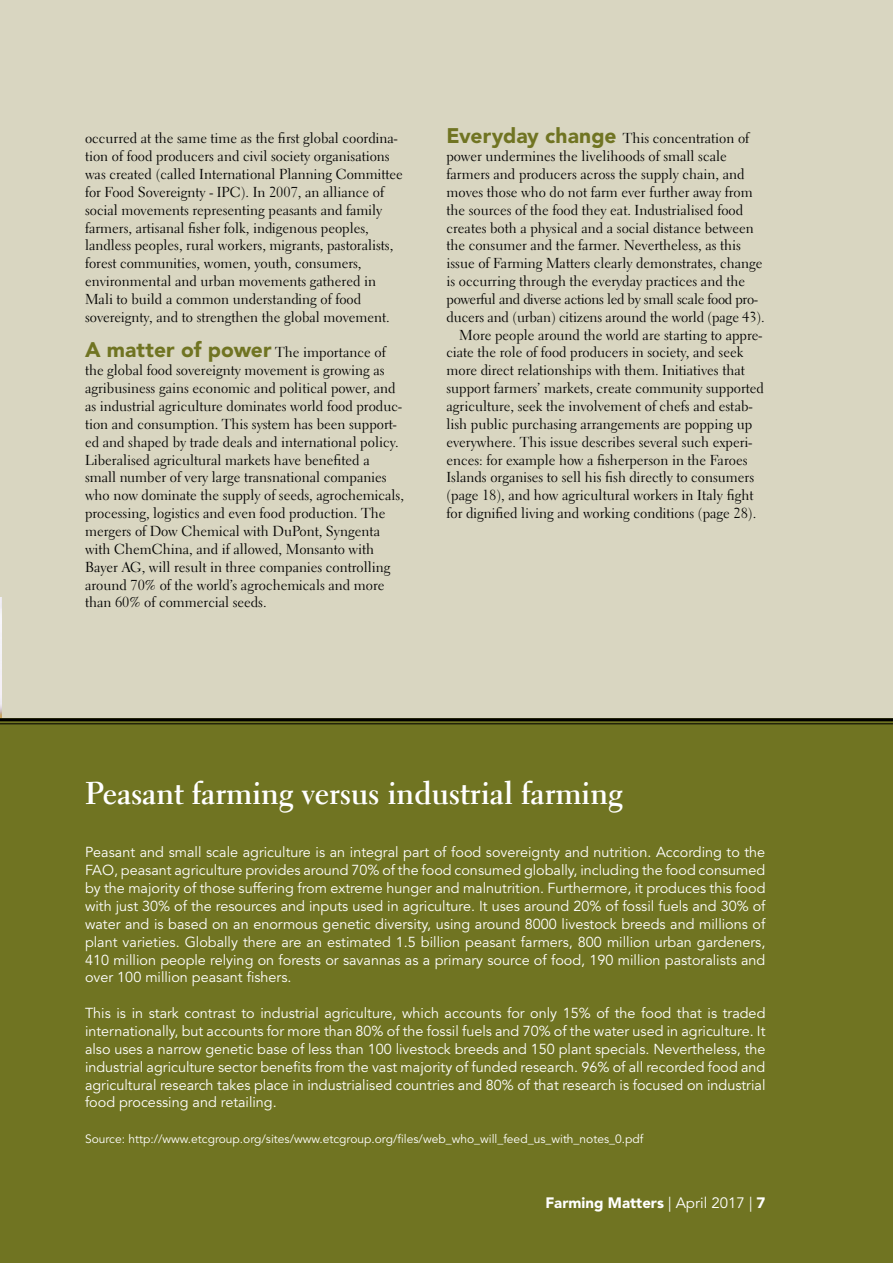
<style>
.page{position:relative;width:893px;height:1263px;background:#d9d6c1}
.page>*{position:absolute;margin:0;border:0;box-sizing:border-box;transform-origin:0 0}
.t1{font:700 31.5px "Electra LT Std";color:#fff}
.t2{font:900 15px "Avenir LT Std";color:#fff}
.t3{font:14.4px/17.9px "Electra LT Std";color:#000}
.t4{font:14.4px/17.9px "Avenir LT Std";color:#fff;text-align:justify}
.t5{font:14.4px "Electra LT Std";letter-spacing:-.02em;color:#000}
.t6{font:12px "Avenir LT Std";color:#fff}
.s1{font-family:"Avenir LT Std";font-weight:900;font-size:21px;color:#707422}
.s2{font-weight:400}
</style>
<div class="page">
<img style="left:0;top:597px;width:1px;height:121px">
<div style="left:0;top:718px;width:893px;height:545px;background:#707422"></div>
<hr style="left:0;top:718px;width:893px;height:3px;background:#000">
<hr style="left:0;top:723px;width:893px;height:1px;background:#000">
<p class="t3" style="left:85px;top:129px;width:319px">occurred at the same time as the first global coordina&shy;tion of food producers and civil society organisations was created (called International Planning Committee for Food Sovereignty - IPC). In 2007, an alliance of social movements representing peasants and family farmers, artisanal fisher folk, indigenous peoples, landless peoples, rural workers, migrants, pastoralists, forest communities, women, youth, consumers, environmental and urban movements gathered in Mali to build a common understanding of food sovereignty, and to strengthen the global movement.</p>
<p class="t3" style="left:85px;top:344px;width:320px"><span class="s1">A matter of power</span> The importance of the global food sovereignty movement is growing as agribusiness gains economic and political power, and as industrial agriculture dominates world food produc&shy;tion and consumption. This system has been support&shy;ed and shaped by trade deals and international policy.<br>Liberalised agricultural markets have benefited a small number of very large transnational companies who now dominate the supply of seeds, agrochemicals, processing, logistics and even food production. The mergers of Dow Chemical with DuPont, Syngenta with ChemChina, and if allowed, Monsanto with Bayer AG, will result in three companies controlling around 70% of the world’s agrochemicals and more than 60% of commercial seeds.</p>
<p class="t3" style="left:446px;top:129px;width:304px"><span class="s1">Everyday change</span> This concentration of</p>
<p class="t3" style="left:446px;top:147px;width:282px">power undermines the livelihoods of small scale</p>
<p class="t3" style="left:446px;top:165px;width:300px">farmers and producers across the supply chain, and</p>
<p class="t3" style="left:446px;top:183px;width:308px">moves those who do not farm ever further away from</p>
<p class="t3" style="left:446px;top:201px;width:298px">the sources of the food they eat. Industrialised food</p>
<p class="t3" style="left:446px;top:219px;width:309px">creates both a physical and a social distance between</p>
<p class="t3" style="left:446px;top:237px;width:296px">the consumer and the farmer. Nevertheless, as this</p>
<p class="t3" style="left:446px;top:254px;width:318px">issue of Farming Matters clearly demonstrates, change</p>
<p class="t3" style="left:446px;top:272px;width:300px">is occurring through the everyday practices and the</p>
<p class="t5" style="left:446px;top:290px;width:313px">powerful and diverse actions led by small scale food pro-</p>
<p class="t3" style="left:446px;top:308px;width:320px">ducers and (urban) citizens around the world (page 43).</p>
<p class="t3" style="left:459px;top:326px;width:304px">More people around the world are starting to appre-</p>
<p class="t3" style="left:446px;top:344px;width:298px">ciate the role of food producers in society, and seek</p>
<p class="t3" style="left:446px;top:361px;width:300px">more direct relationships with them. Initiatives that</p>
<p class="t3" style="left:446px;top:379px;width:319px">support farmers’ markets, create community supported</p>
<p class="t3" style="left:446px;top:397px;width:307px">agriculture, seek the involvement of chefs and estab-</p>
<p class="t3" style="left:446px;top:415px;width:307px">lish public purchasing arrangements are popping up</p>
<p class="t3" style="left:446px;top:433px;width:307px">everywhere. This issue describes several such experi-</p>
<p class="t3" style="left:446px;top:451px;width:302px">ences: for example how a fisherperson in the Faroes</p>
<p class="t3" style="left:446px;top:469px;width:309px">Islands organises to sell his fish directly to consumers</p>
<p class="t3" style="left:446px;top:486px;width:308px">(page 18), and how agricultural workers in Italy fight</p>
<p class="t3" style="left:446px;top:504px;width:311px">for dignified living and working conditions (page 28).</p>
<h1 class="t1" style="left:85px;top:773px;width:539px">Peasant farming versus industrial farming</h1>
<p class="t4" style="left:85px;top:844px;width:682px">Peasant and small scale agriculture is an integral part of food sovereignty and nutrition. According to the FAO, peasant agriculture provides around 70% of the food consumed globally, including the food consumed by the majority of those suffering from extreme hunger and malnutrition. Furthermore, it produces this food with just 30% of the resources and inputs used in agriculture. It uses around 20% of fossil fuels and 30% of water and is based on an enormous genetic diversity, using around 8000 livestock breeds and millions of plant varieties. Globally there are an estimated 1.5 billion peasant farmers, 800 million urban gardeners, 410 million people relying on forests or savannas as a primary source of food, 190 million pastoralists and over 100 million peasant fishers.</p>
<p class="t4" style="left:85px;top:1004px;width:682px">This is in stark contrast to industrial agriculture, which accounts for only 15% of the food that is traded internationally, but accounts for more than 80% of the fossil fuels and 70% of the water used in agriculture. It also uses a narrow genetic base of less than 100 livestock breeds and 150 plant specials. Nevertheless, the industrial agriculture sector benefits from the vast majority of funded research. 96% of all recorded food and agricultural research takes place in industrialised countries and 80% of that research is focused on industrial food processing and retailing.</p>
<p class="t6" style="left:85px;top:1132px;width:560px">Source: http://www.etcgroup.org/sites/www.etcgroup.org/files/web_who_will_feed_us_with_notes_0.pdf</p>
<p class="t2" style="left:545px;top:1193px;width:221px">Farming Matters <span class="s2">| April 2017 |</span> 7</p>
</div>
